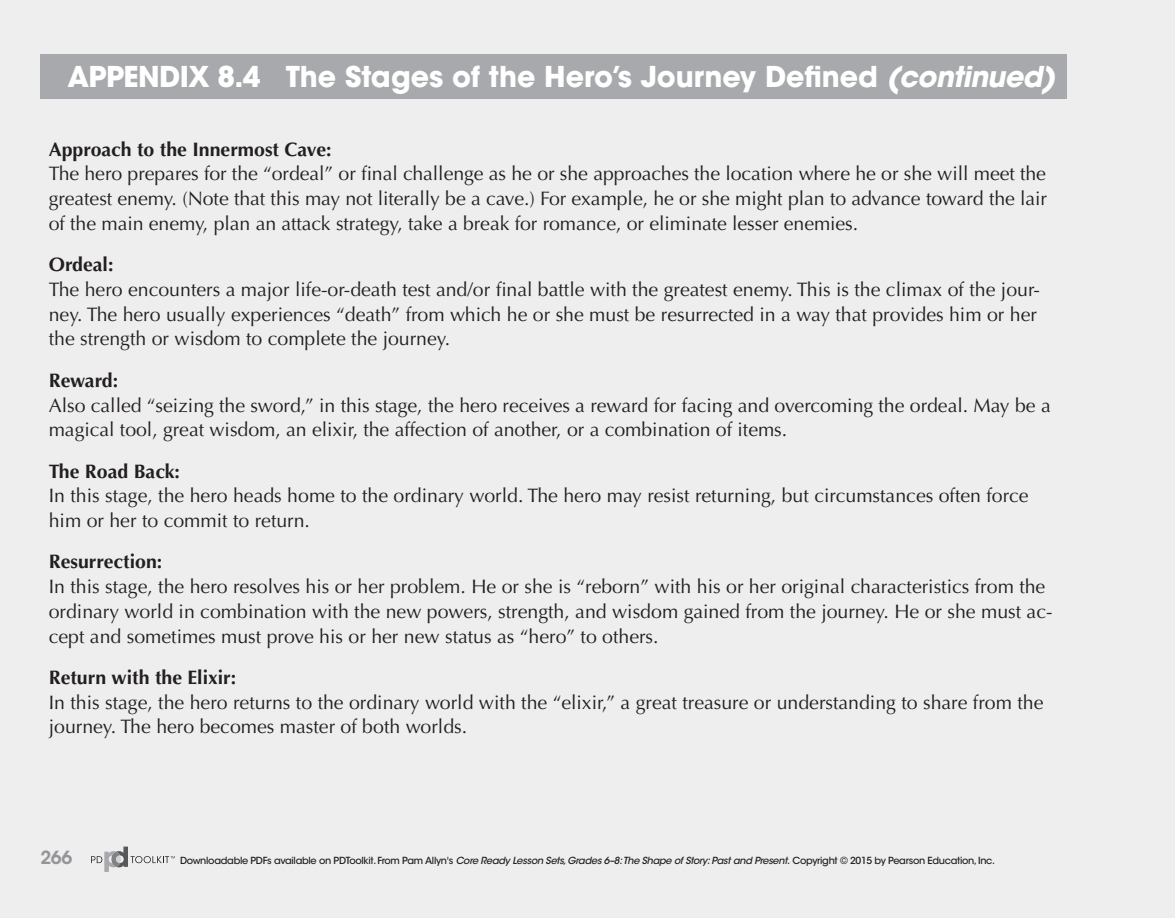
<style>
.page{position:relative;width:1175px;height:918px;background:#fff}
.page>*{position:absolute;margin:0;border:0;box-sizing:border-box;transform-origin:0 0}
.t1{font:700 28.5px "ITC Avant Garde Std";color:#fff}
.t2{font:19.5px/24.8px "Optima LT Std";color:#231f20}
.t3{font:700 19.5px "Optima LT Std";color:#231f20}
.t4{font:600 18px "ITC Avant Garde Std";color:#939598}
.t5{font:500 9.75px "ITC Avant Garde Std";letter-spacing:-.03em;color:#231f20}
.s1{font-style:italic}
</style>
<div class="page">
<div style="left:0;top:0;width:1174px;height:918px;background:#eeeeef"></div>
<svg style="left:91px;top:847px;width:84px;height:25px"></svg>
<div style="left:40px;top:54px;width:1026px;height:45px;background:#a8a9ad"></div>
<h1 class="t1" style="left:68px;top:58px;width:989px">Appendix 8.4 The Stages of the Hero’s Journey Defined <span class="s1">(continued)</span></h1>
<p class="t3" style="left:49px;top:138px;width:284px">Approach to the Innermost Cave:</p>
<p class="t2" style="left:49px;top:162px;width:999px;text-align:justify">The hero prepares for the “ordeal” or final challenge as he or she approaches the location where he or she will meet the greatest enemy. (Note that this may not literally be a cave.) For example, he or she might plan to advance toward the lair of the main enemy, plan an attack strategy, take a break for romance, or eliminate lesser enemies.</p>
<p class="t3" style="left:49px;top:253px;width:66px">Ordeal:</p>
<p class="t2" style="left:49px;top:277px;width:992px">The hero encounters a major life-or-death test and/or final battle with the greatest enemy. This is the climax of the jour&shy;ney. The hero usually experiences “death” from which he or she must be resurrected in a way that provides him or her the strength or wisdom to complete the journey.</p>
<p class="t3" style="left:49px;top:369px;width:71px">Reward:</p>
<p class="t2" style="left:49px;top:393px;width:1003px">Also called “seizing the sword,” in this stage, the hero receives a reward for facing and overcoming the ordeal. May be a magical tool, great wisdom, an elixir, the affection of another, or a combination of items.</p>
<p class="t3" style="left:49px;top:460px;width:133px">The Road Back:</p>
<p class="t2" style="left:49px;top:484px;width:981px">In this stage, the hero heads home to the ordinary world. The hero may resist returning, but circumstances often force him or her to commit to return.</p>
<p class="t3" style="left:49px;top:550px;width:115px">Resurrection:</p>
<p class="t2" style="left:49px;top:574px;width:1005px">In this stage, the hero resolves his or her problem. He or she is “reborn” with his or her original characteristics from the ordinary world in combination with the new powers, strength, and wisdom gained from the journey. He or she must ac&shy;cept and sometimes must prove his or her new status as “hero” to others.</p>
<p class="t3" style="left:49px;top:666px;width:189px">Return with the Elixir:</p>
<p class="t2" style="left:49px;top:690px;width:996px">In this stage, the hero returns to the ordinary world with the “elixir,” a great treasure or understanding to share from the journey. The hero becomes master of both worlds.</p>
<p class="t4" style="left:40px;top:846px;width:33px">266</p>
<p class="t5" style="left:180px;top:854px;width:816px">Downloadable PDFs available on PDToolkit. From Pam Allyn's <span class="s1">Core Ready Lesson Sets, Grades 6–8: The Shape of Story: Past and Present.</span> Copyright © 2015 by Pearson Education, Inc.</p>
</div>
